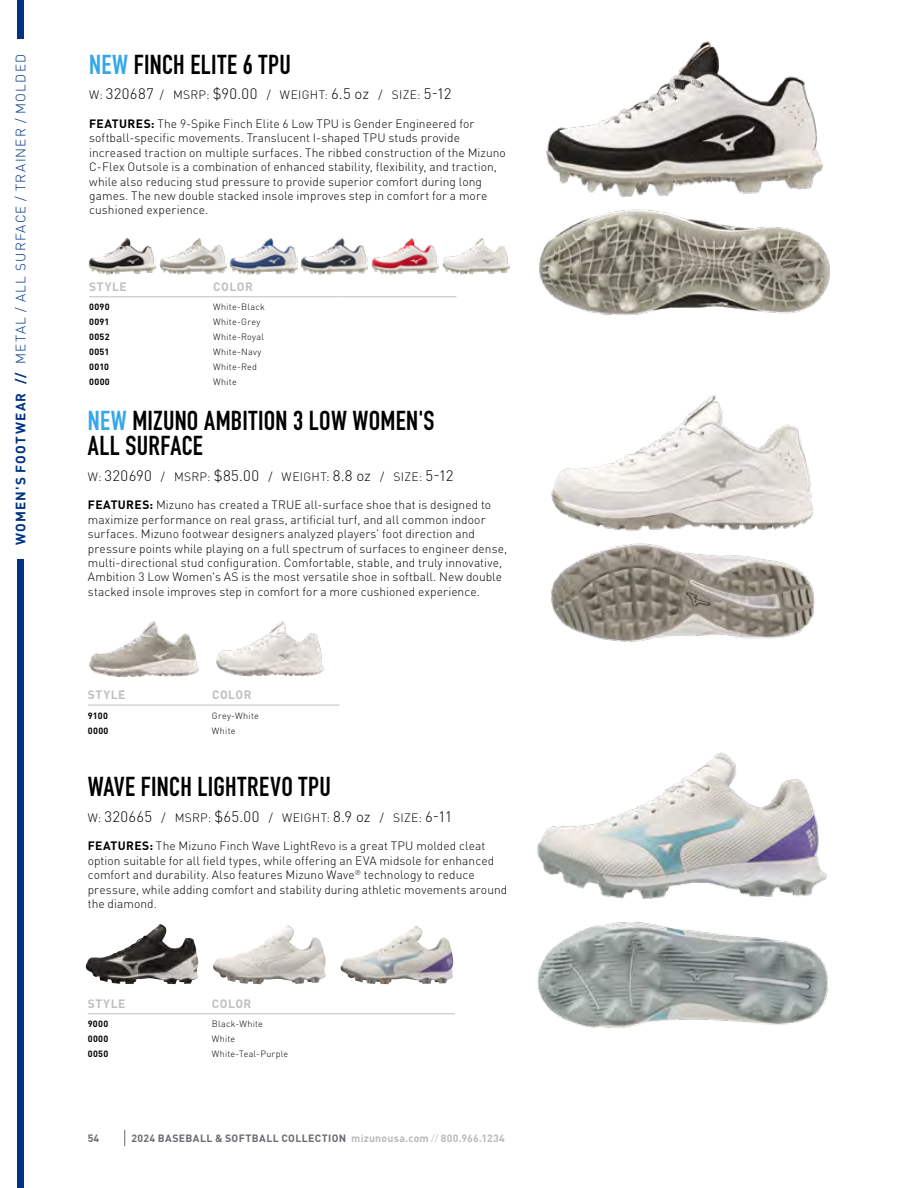
<style>
.page{position:relative;width:918px;height:1188px;background:#fff}
.page>*{position:absolute;margin:0;border:0;box-sizing:border-box;transform-origin:0 0}
.t1{font:27px/25.5px "DIN Engschrift Std";letter-spacing:.01em;color:#000}
.t2{font:300 13.5px "DINOT";letter-spacing:.085em;color:#003384}
.t3{font:300 12px/14.4px "DINOT";letter-spacing:.005em;color:#000}
.t4{font:300 12px "DINOT";letter-spacing:.025em;color:#000}
.t5{font:700 12px "DINOT";letter-spacing:.045em;color:#c0c0c0}
.t6{font:700 10.5px "DINOT";letter-spacing:.03em;color:#6c6a70}
.t7{font:300 9px/15px "DINOT";letter-spacing:.03em;color:#000}
.t8{font:700 9px/15px "DINOT";letter-spacing:.04em;color:#000;text-align:justify}
.s1{font-weight:700}
.s2{color:#36a7e9}
.s3{font-size:15px}
.s4{color:#bbb9b9}
.s5{font-weight:300;color:#bbb9b9}
</style>
<div class="page">
<svg style="left:124px;top:1130px;width:1px;height:16px"></svg>
<div style="left:17px;top:560px;width:7px;height:628px;background:#003384"></div>
<div style="left:17px;top:0;width:7px;height:39px;background:#003384"></div>
<hr style="left:88px;top:705px;width:124px;height:1px;background:#c0c0c0">
<hr style="left:212px;top:705px;width:123px;height:1px;background:#c0c0c0">
<img style="left:551px;top:543px;width:264px;height:99px">
<img style="left:551px;top:395px;width:263px;height:136px">
<img style="left:89px;top:621px;width:109px;height:55px">
<img style="left:216px;top:621px;width:108px;height:55px">
<hr style="left:89px;top:297px;width:124px;height:1px;background:#c0c0c0">
<hr style="left:213px;top:297px;width:123px;height:1px;background:#c0c0c0">
<hr style="left:336px;top:297px;width:120px;height:1px;background:#c0c0c0">
<hr style="left:88px;top:1014px;width:124px;height:1px;background:#c0c0c0">
<hr style="left:212px;top:1014px;width:123px;height:1px;background:#c0c0c0">
<hr style="left:335px;top:1014px;width:120px;height:1px;background:#c0c0c0">
<img style="left:537px;top:922px;width:291px;height:107px">
<img style="left:537px;top:752px;width:290px;height:147px">
<img style="left:86px;top:924px;width:75px;height:60px">
<img style="left:213px;top:925px;width:75px;height:59px">
<img style="left:341px;top:925px;width:76px;height:59px">
<img style="left:539px;top:209px;width:291px;height:107px">
<img style="left:546px;top:41px;width:277px;height:156px">
<img style="left:89px;top:238px;width:67px;height:37px">
<img style="left:230px;top:238px;width:67px;height:37px">
<img style="left:159px;top:238px;width:68px;height:36px">
<img style="left:301px;top:238px;width:67px;height:36px">
<img style="left:371px;top:238px;width:68px;height:36px">
<img style="left:442px;top:238px;width:67px;height:36px">
<p class="t2" style="left:10px;top:545px;width:492px;rotate:-90deg"><span class="s1">WOMEN'S FOOTWEAR //</span> METAL / ALL SURFACE / TRAINER / MOLDED</p>
<h1 class="t1" style="left:89px;top:52px;width:203px"><span class="s2">NEW</span> FINCH ELITE 6 TPU</h1>
<p class="t4" style="left:89px;top:86px;width:364px">W: <span class="s3">320687</span> / MSRP: <span class="s3">$90.00</span> / WEIGHT: <span class="s3">6.5 oz</span> / SIZE: <span class="s3">5-12</span></p>
<p class="t3" style="left:89px;top:116px;width:418px"><span class="s1">FEATURES:</span> The 9-Spike Finch Elite 6 Low TPU is Gender Engineered for softball-specific movements. Translucent I-shaped TPU studs provide increased traction on multiple surfaces. The ribbed construction of the Mizuno C-Flex Outsole is a combination of enhanced stability, flexibility, and traction, while also reducing stud pressure to provide superior comfort during long games. The new double stacked insole improves step in comfort for a more cushioned experience.</p>
<p class="t5" style="left:89px;top:277px;width:39px">STYLE</p>
<p class="t5" style="left:213px;top:277px;width:41px">COLOR</p>
<p class="t8" style="left:89px;top:299px;width:22px">0090<br>0091<br>0052<br>0051<br>0010<br>0000</p>
<p class="t7" style="left:213px;top:299px;width:53px">White-Black<br>White-Grey<br>White-Royal<br>White-Navy<br>White-Red<br>White</p>
<h1 class="t1" style="left:88px;top:408px;width:348px"><span class="s2">NEW</span> MIZUNO AMBITION 3 LOW WOMEN'S<br>ALL SURFACE</h1>
<p class="t4" style="left:88px;top:467px;width:367px">W: <span class="s3">320690</span> / MSRP: <span class="s3">$85.00</span> / WEIGHT: <span class="s3">8.8 oz</span> / SIZE: <span class="s3">5-12</span></p>
<p class="t3" style="left:88px;top:497px;width:421px"><span class="s1">FEATURES:</span> Mizuno has created a TRUE all-surface shoe that is designed to maximize performance on real grass, artificial turf, and all common indoor surfaces. Mizuno footwear designers analyzed players’ foot direction and pressure points while playing on a full spectrum of surfaces to engineer dense, multi-directional stud configuration. Comfortable, stable, and truly innovative, Ambition 3 Low Women's AS is the most versatile shoe in softball. New double stacked insole improves step in comfort for a more cushioned experience.</p>
<p class="t5" style="left:88px;top:685px;width:39px">STYLE</p>
<p class="t5" style="left:212px;top:685px;width:41px">COLOR</p>
<p class="t8" style="left:88px;top:707px;width:22px">9100<br>0000</p>
<p class="t7" style="left:212px;top:707px;width:48px">Grey-White<br>White</p>
<h1 class="t1" style="left:88px;top:774px;width:245px">WAVE FINCH LIGHTREVO TPU</h1>
<p class="t4" style="left:88px;top:808px;width:366px">W: <span class="s3">320665</span> / MSRP: <span class="s3">$65.00</span> / WEIGHT: <span class="s3">8.9 oz</span> / SIZE: <span class="s3">6-11</span></p>
<p class="t3" style="left:88px;top:838px;width:421px"><span class="s1">FEATURES:</span> The Mizuno Finch Wave LightRevo is a great TPU molded cleat option suitable for all field types, while offering an EVA midsole for enhanced comfort and durability. Also features Mizuno Wave<sup>®</sup> technology to reduce pressure, while adding comfort and stability during athletic movements around the diamond.</p>
<p class="t5" style="left:88px;top:994px;width:39px">STYLE</p>
<p class="t5" style="left:212px;top:994px;width:41px">COLOR</p>
<p class="t8" style="left:88px;top:1016px;width:22px">9000<br>0000<br>0050</p>
<p class="t7" style="left:212px;top:1016px;width:78px">Black-White<br>White<br>White-Teal-Purple</p>
<p class="t6" style="left:88px;top:1130px;width:13px">54</p>
<p class="t6" style="left:131px;top:1130px;width:375px">2024 BASEBALL &amp; SOFTBALL COLLECTION <span class="s4">mizunousa.com</span> <span class="s5">//</span> <span class="s4">800.966.1234</span></p>
</div>
